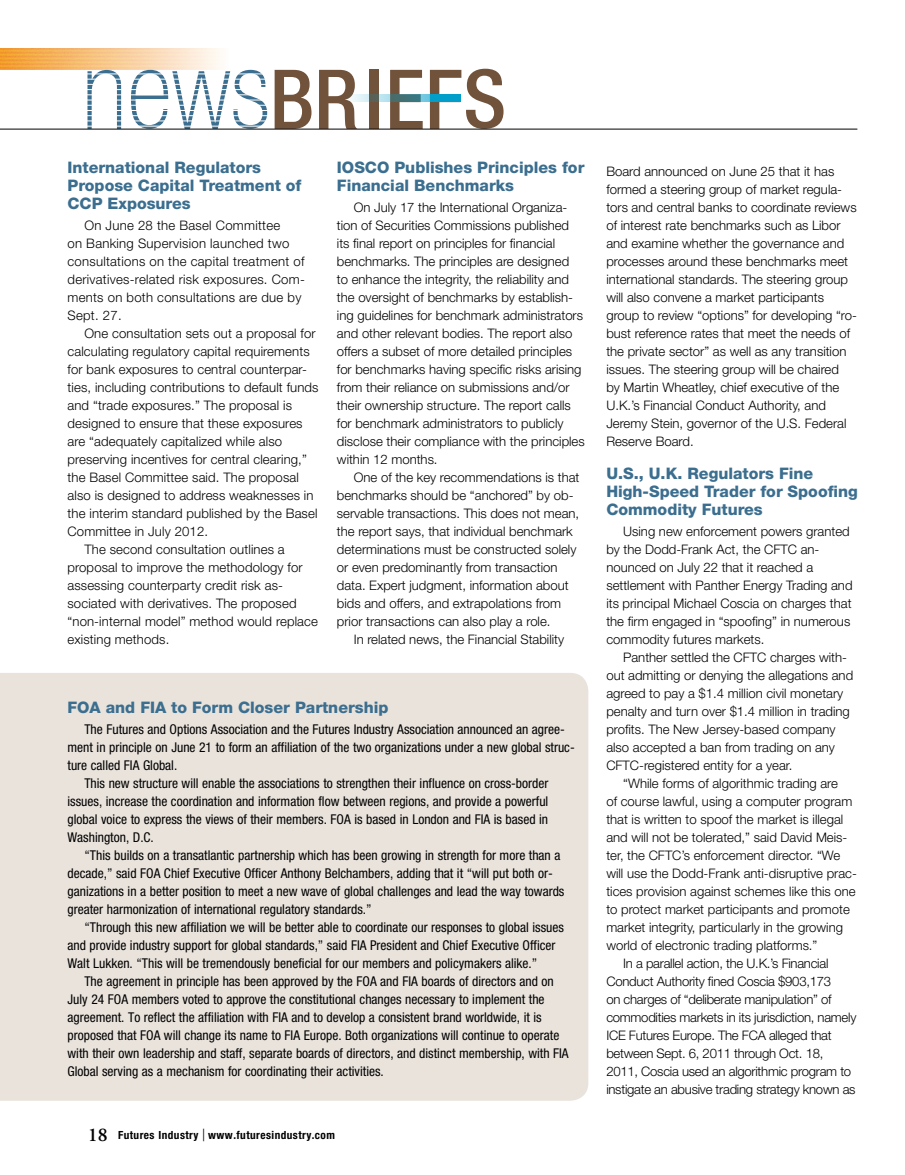
<style>
.page{position:relative;width:905px;height:1175px;background:#fff}
.page>*{position:absolute;margin:0;border:0;box-sizing:border-box;transform-origin:0 0}
.t1{font:500 condensed 82.65px "Helvetica Neue LT Std";letter-spacing:.015em;color:#71523a}
.t2{font:800 15.9px/18px "Helvetica Neue LT Std";color:#3b6e8f}
.t3{font:condensed 13.5px "Helvetica Neue LT Std";color:#000}
.t4{font:300 13.2px/18px "Helvetica Neue LT Std";color:#000}
.t5{font:300 13.2px "Helvetica Neue LT Std";letter-spacing:-.02em;color:#000}
.t6{font:300 13.2px/18px "Helvetica Neue LT Std";letter-spacing:.02em;color:#000}
.t7{font:700 condensed 11.25px "Helvetica Neue LT Std";letter-spacing:.04em;color:#000}
.s1{font-weight:100;font-size:110.25px;color:#3b6e8f}
.s2{font-weight:100;font-size:107.55px;color:#3b6e8f}
.s3{font-size:81px}
.s4{font-family:"Adobe Garamond Pro";font-weight:600;font-stretch:normal;font-size:19.5px}
.s5{font-weight:400;font-size:16.8px}
</style>
<div class="page">
<img style="left:0;top:48px;width:220px;height:22px">
<hr style="left:0;top:129px;width:857px;height:1px;background:#000">
<svg style="left:350px;top:94px;width:80px;height:8px"></svg>
<div style="left:430px;top:94px;width:30px;height:8px;background:#009ec9"></div>
<div style="left:0;top:673px;width:588px;height:427px;background:#e9e3dc"></div>
<h1 class="t1" style="left:82px;top:50px;width:426px"><span class="s1">n</span><span class="s2">e</span><span class="s1">w</span><span class="s2">s</span>BRIEF<span class="s3">S</span></h1>
<p class="t2" style="left:68px;top:159px;width:235px">International Regulators<br>Propose Capital Treatment of<br>CCP Exposures</p>
<p class="t6" style="left:67px;top:216px;width:239px;text-indent:17px">On June 28 the Basel Committee<br>on Banking Supervision launched two consultations on the capital treatment of derivatives-related risk exposures. Com&shy;ments on both consultations are due by Sept. 27.</p>
<p class="t4" style="left:84px;top:324px;width:233px">One consultation sets out a proposal for</p>
<p class="t4" style="left:67px;top:342px;width:244px">calculating regulatory capital requirements</p>
<p class="t4" style="left:67px;top:360px;width:241px">for bank exposures to central counterpar-</p>
<p class="t4" style="left:67px;top:378px;width:252px">ties, including contributions to default funds</p>
<p class="t4" style="left:67px;top:396px;width:226px">and “trade exposures.” The proposal is</p>
<p class="t4" style="left:67px;top:414px;width:236px">designed to ensure that these exposures</p>
<p class="t4" style="left:67px;top:432px;width:216px">are “adequately capitalized while also</p>
<p class="t4" style="left:67px;top:450px;width:241px">preserving incentives for central clearing,”</p>
<p class="t4" style="left:67px;top:468px;width:233px">the Basel Committee said. The proposal</p>
<p class="t4" style="left:67px;top:486px;width:247px">also is designed to address weaknesses in</p>
<p class="t4" style="left:67px;top:504px;width:251px">the interim standard published by the Basel</p>
<p class="t4" style="left:67px;top:522px;width:142px">Committee in July 2012.</p>
<p class="t4" style="left:84px;top:540px;width:202px">The second consultation outlines a</p>
<p class="t4" style="left:67px;top:558px;width:236px">proposal to improve the methodology for</p>
<p class="t4" style="left:67px;top:576px;width:217px">assessing counterparty credit risk as-</p>
<p class="t4" style="left:67px;top:594px;width:230px">sociated with derivatives. The proposed</p>
<p class="t4" style="left:67px;top:612px;width:252px">“non-internal model” method would replace</p>
<p class="t4" style="left:67px;top:630px;width:103px">existing methods.</p>
<p class="t2" style="left:337px;top:159px;width:249px">IOSCO Publishes Principles for<br>Financial Benchmarks</p>
<p class="t4" style="left:337px;top:198px;width:249px;text-indent:17px">On July 17 the International Organiza&shy;tion of Securities Commissions published its final report on principles for financial benchmarks. The principles are designed<br>to enhance the integrity, the reliability and the oversight of benchmarks by establish&shy;ing guidelines for benchmark administrators and other relevant bodies. The report also offers a subset of more detailed principles for benchmarks having specific risks arising from their reliance on submissions and/or their ownership structure. The report calls for benchmark administrators to publicly disclose their compliance with the principles within 12 months.</p>
<p class="t4" style="left:337px;top:468px;width:244px;text-indent:17px">One of the key recommendations is that benchmarks should be “anchored” by ob&shy;servable transactions. This does not mean, the report says, that individual benchmark determinations must be constructed solely or even predominantly from transaction data. Expert judgment, information about bids and offers, and extrapolations from prior transactions can also play a role.</p>
<p class="t4" style="left:354px;top:630px;width:212px">In related news, the Financial Stability</p>
<p class="t2" style="left:68px;top:698px;width:322px">FOA and FIA to Form Closer Partnership</p>
<p class="t3" style="left:84px;top:722px;width:482px">The Futures and Options Association and the Futures Industry Association announced an agree-</p>
<p class="t3" style="left:68px;top:740px;width:508px">ment in principle on June 21 to form an affiliation of the two organizations under a new global struc-</p>
<p class="t3" style="left:68px;top:758px;width:111px">ture called FIA Global.</p>
<p class="t3" style="left:84px;top:776px;width:465px">This new structure will enable the associations to strengthen their influence on cross-border</p>
<p class="t3" style="left:68px;top:794px;width:482px">issues, increase the coordination and information flow between regions, and provide a powerful</p>
<p class="t3" style="left:68px;top:812px;width:482px">global voice to express the views of their members. FOA is based in London and FIA is based in</p>
<p class="t3" style="left:68px;top:830px;width:88px">Washington, D.C.</p>
<p class="t3" style="left:84px;top:848px;width:477px">“This builds on a transatlantic partnership which has been growing in strength for more than a</p>
<p class="t3" style="left:68px;top:866px;width:486px">decade,” said FOA Chief Executive Officer Anthony Belchambers, adding that it “will put both or-</p>
<p class="t3" style="left:68px;top:884px;width:498px">ganizations in a better position to meet a new wave of global challenges and lead the way towards</p>
<p class="t3" style="left:68px;top:901px;width:305px">greater harmonization of international regulatory standards.”</p>
<p class="t3" style="left:84px;top:919px;width:481px">“Through this new affiliation we will be better able to coordinate our responses to global issues</p>
<p class="t3" style="left:68px;top:937px;width:489px">and provide industry support for global standards,” said FIA President and Chief Executive Officer</p>
<p class="t3" style="left:68px;top:955px;width:471px">Walt Lukken. “This will be tremendously beneficial for our members and policymakers alike.”</p>
<p class="t3" style="left:84px;top:973px;width:471px">The agreement in principle has been approved by the FOA and FIA boards of directors and on</p>
<p class="t3" style="left:68px;top:991px;width:478px">July 24 FOA members voted to approve the constitutional changes necessary to implement the</p>
<p class="t3" style="left:68px;top:1009px;width:476px">agreement. To reflect the affiliation with FIA and to develop a consistent brand worldwide, it is</p>
<p class="t3" style="left:68px;top:1027px;width:493px">proposed that FOA will change its name to FIA Europe. Both organizations will continue to operate</p>
<p class="t3" style="left:68px;top:1045px;width:502px">with their own leadership and staff, separate boards of directors, and distinct membership, with FIA</p>
<p class="t3" style="left:68px;top:1063px;width:318px">Global serving as a mechanism for coordinating their activities.</p>
<p class="t7" style="left:88px;top:1128px;width:249px"><span class="s4">18</span> Futures Industry <span class="s5">|</span> www.futuresindustry.com</p>
<p class="t4" style="left:606px;top:162px;width:252px">Board announced on June 25 that it has formed a steering group of market regula&shy;tors and central banks to coordinate reviews of interest rate benchmarks such as Libor and examine whether the governance and processes around these benchmarks meet international standards. The steering group will also convene a market participants group to review “options” for developing “ro&shy;bust reference rates that meet the needs of the private sector” as well as any transition issues. The steering group will be chaired<br>by Martin Wheatley, chief executive of the U.K.’s Financial Conduct Authority, and Jeremy Stein, governor of the U.S. Federal Reserve Board.</p>
<p class="t2" style="left:606px;top:464px;width:253px">U.S., U.K. Regulators Fine<br>High-Speed Trader for Spoofing<br>Commodity Futures</p>
<p class="t4" style="left:606px;top:522px;width:248px;text-indent:17px">Using new enforcement powers granted by the Dodd-Frank Act, the CFTC an&shy;nounced on July 22 that it reached a settlement with Panther Energy Trading and its principal Michael Coscia on charges that the firm engaged in “spoofing” in numerous commodity futures markets.</p>
<p class="t4" style="left:606px;top:648px;width:248px;text-indent:17px">Panther settled the CFTC charges with&shy;out admitting or denying the allegations and agreed to pay a $1.4 million civil monetary penalty and turn over $1.4 million in trading profits. The New Jersey-based company also accepted a ban from trading on any CFTC-registered entity for a year.</p>
<p class="t4" style="left:623px;top:774px;width:216px">“While forms of algorithmic trading are</p>
<p class="t4" style="left:606px;top:792px;width:247px">of course lawful, using a computer program</p>
<p class="t4" style="left:606px;top:810px;width:238px">that is written to spoof the market is illegal</p>
<p class="t4" style="left:606px;top:828px;width:242px">and will not be tolerated,” said David Meis-</p>
<p class="t4" style="left:606px;top:846px;width:235px">ter, the CFTC’s enforcement director. “We</p>
<p class="t4" style="left:606px;top:864px;width:252px">will use the Dodd-Frank anti-disruptive prac-</p>
<p class="t4" style="left:606px;top:882px;width:251px">tices provision against schemes like this one</p>
<p class="t4" style="left:606px;top:900px;width:245px">to protect market participants and promote</p>
<p class="t4" style="left:606px;top:918px;width:238px">market integrity, particularly in the growing</p>
<p class="t4" style="left:606px;top:936px;width:213px">world of electronic trading platforms.”</p>
<p class="t5" style="left:623px;top:955px;width:207px">In a parallel action, the U.K.’s Financial</p>
<p class="t5" style="left:606px;top:973px;width:226px">Conduct Authority fined Coscia $903,173</p>
<p class="t5" style="left:606px;top:991px;width:227px">on charges of “deliberate manipulation” of</p>
<p class="t5" style="left:606px;top:1009px;width:251px">commodities markets in its jurisdiction, namely</p>
<p class="t5" style="left:606px;top:1027px;width:227px">ICE Futures Europe. The FCA alleged that</p>
<p class="t5" style="left:606px;top:1045px;width:218px">between Sept. 6, 2011 through Oct. 18,</p>
<p class="t5" style="left:606px;top:1063px;width:246px">2011, Coscia used an algorithmic program to</p>
<p class="t5" style="left:606px;top:1081px;width:251px">instigate an abusive trading strategy known as</p>
</div>
